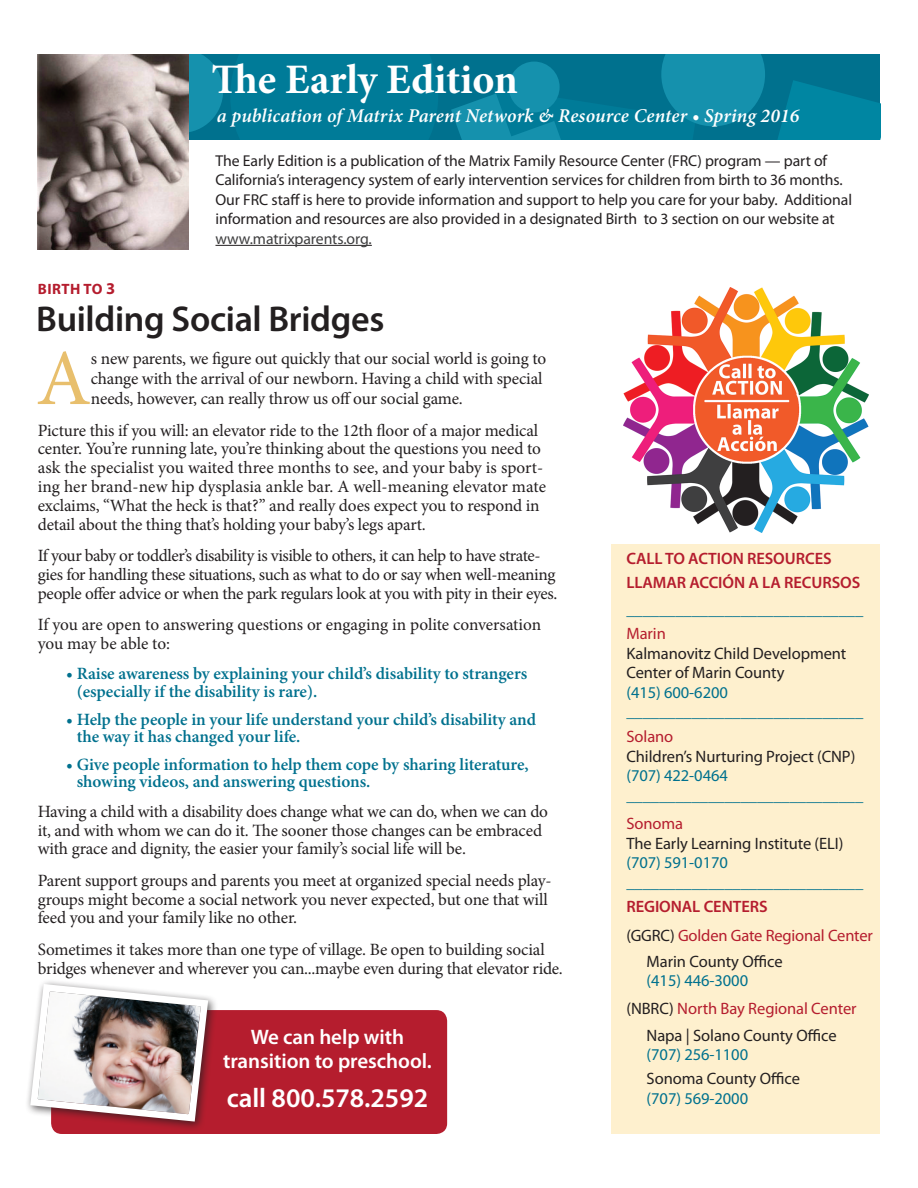
<style>
.page{position:relative;width:918px;height:1188px;background:#fff}
.page>*{position:absolute;margin:0;border:0;box-sizing:border-box;transform-origin:0 0}
.t1{font:79.5px "Minion Pro";color:#e8bf6d}
.t2{font:700 42px "Minion Pro";letter-spacing:-.005em;color:#fff}
.t3{font:600 36px "Myriad Pro";letter-spacing:-.01em;color:#231f20}
.t4{font:600 27px "Myriad Pro";letter-spacing:-.005em;color:#fff}
.t5{font:600 21px/24px "Myriad Pro";letter-spacing:-.005em;color:#fff;text-align:center}
.t6{font:italic 600 19.5px "Minion Pro";letter-spacing:.005em;color:#fff}
.t7{font:17.25px/18.8px "Minion Pro";letter-spacing:-.015em;color:#231f20}
.t8{font:600 17.25px/17.2px "Minion Pro";letter-spacing:-.005em;color:#00718e}
.t9{font:16.5px/19.5px "Myriad Pro";letter-spacing:-.005em;color:#00718e}
.t10{font:16.5px/19.5px "Myriad Pro";letter-spacing:-.005em;color:#231f20}
.t11{font:16.5px/28.2px "Myriad Pro";letter-spacing:-.005em;color:#b51d2e}
.t12{font:600 16.5px/23.9px "Myriad Pro";letter-spacing:-.005em;color:#b51d2e}
.t13{font:15.75px/19.5px "Myriad Pro";letter-spacing:-.005em;color:#231f20}
.t14{font:15.75px "Myriad Pro";letter-spacing:-.005em;color:#3e3e3f}
.t15{font:700 15px "Myriad Pro";color:#b51d2e}
.s1{font-size:16.5px}
.s2{font-weight:600}
.s3{color:#231f20}
.s4{color:#00718e}
</style>
<div class="page">
<hr style="left:216px;top:245px;width:156px;height:1px;background:#231f20">
<svg style="left:188px;top:54px;width:692px;height:85px;background:#047d99"></svg>
<img style="left:38px;top:54px;width:150px;height:196px">
<div style="left:51px;top:1010px;width:396px;height:124px;background:#b51d2e;border-radius:11px"></div>
<div style="left:25px;top:979px;width:193px;height:152px;background:#231f20;opacity:.75"></div>
<img style="left:27px;top:980px;width:185px;height:145px">
<div style="left:611px;top:544px;width:269px;height:590px;background:#fef0ce"></div>
<img style="left:623px;top:288px;width:245px;height:245px">
<h2 class="t2" style="left:212px;top:50px;width:308px">The Early Edition</h2>
<p class="t6" style="left:217px;top:102px;width:584px">a publication of Matrix Parent Network &amp; Resource Center • Spring 2016</p>
<p class="t15" style="left:38px;top:279px;width:19px">Birth</p>
<p class="t15" style="left:84px;top:279px;width:33px">to <span class="s1">3</span></p>
<p class="t13" style="left:216px;top:150px;width:638px">The Early Edition is a publication of the Matrix Family Resource Center (FRC) program — part of California’s interagency system of early intervention services for children from birth to 36 months.<br>Our FRC staff is here to provide information and support to help you care for your baby. Additional information and resources are also provided in a designated Birth to 3 section on our website at</p>
<p class="t14" style="left:216px;top:229px;width:158px">www.matrixparents.org.</p>
<h3 class="t3" style="left:36px;top:296px;width:350px">Building Social Bridges</h3>
<h1 class="t1" style="left:36px;top:325px;width:56px">A</h1>
<p class="t7" style="left:91px;top:348px;width:457px;line-height:20.2px">s new parents, we figure out quickly that our social world is going to change with the arrival of our newborn. Having a child with special needs, however, can really throw us off our social game.</p>
<p class="t7" style="left:38px;top:421px;width:510px">Picture this if you will: an elevator ride to the 12th floor of a major medical center. You’re running late, you’re thinking about the questions you need to ask the specialist you waited three months to see, and your baby is sport&shy;ing her brand-new hip dysplasia ankle bar. A well-meaning elevator mate exclaims, “What the heck is that?” and really does expect you to respond in detail about the thing that’s holding your baby’s legs apart.</p>
<p class="t7" style="left:38px;top:546px;width:521px">If your baby or toddler’s disability is visible to others, it can help to have strate&shy;gies for handling these situations, such as what to do or say when well-meaning people offer advice or when the park regulars look at you with pity in their eyes.</p>
<p class="t7" style="left:38px;top:616px;width:505px">If you are open to answering questions or engaging in polite conversation you may be able to:</p>
<p class="t8" style="left:77px;top:665px;width:452px;text-indent:-11px">• Raise awareness by explaining your child’s disability to strangers (especially if the disability is rare).</p>
<p class="t8" style="left:77px;top:710px;width:461px;text-indent:-11px">• Help the people in your life understand your child’s disability and the way it has changed your life.</p>
<p class="t8" style="left:77px;top:756px;width:453px;text-indent:-11px">• Give people information to help them cope by sharing literature, showing videos, and answering questions.</p>
<p class="t7" style="left:38px;top:802px;width:512px">Having a child with a disability does change what we can do, when we can do it, and with whom we can do it. The sooner those changes can be embraced with grace and dignity, the easier your family’s social life will be.</p>
<p class="t7" style="left:38px;top:871px;width:515px">Parent support groups and parents you meet at organized special needs play&shy;groups might become a social network you never expected, but one that will feed you and your family like no other.</p>
<p class="t7" style="left:38px;top:940px;width:527px">Sometimes it takes more than one type of village. Be open to building social bridges whenever and wherever you can...maybe even during that elevator ride.</p>
<p class="t5" style="left:223px;top:1025px;width:210px">We can help with transition to preschool.</p>
<h3 class="t4" style="left:227px;top:1081px;width:203px">call 800.578.2592</h3>
<p class="t12" style="left:626px;top:547px;width:235px">CALL TO ACTION RESOURCES<br>LLAMAR ACCIÓN A LA RECURSOS</p>
<p class="t9" style="left:626px;top:599px;width:238px">_____________________________</p>
<p class="t11" style="left:626px;top:620px;width:41px">Marin</p>
<p class="t10" style="left:626px;top:643px;width:221px">Kalmanovitz Child Development<br>Center of Marin County</p>
<p class="t9" style="left:626px;top:682px;width:238px">(415) 600-6200 _____________________________</p>
<p class="t11" style="left:626px;top:722px;width:48px">Solano</p>
<p class="t10" style="left:626px;top:746px;width:230px">Children’s Nurturing Project (CNP)</p>
<p class="t9" style="left:626px;top:766px;width:238px">(707) 422-0464 _____________________________</p>
<p class="t11" style="left:626px;top:809px;width:58px">Sonoma</p>
<p class="t10" style="left:626px;top:833px;width:219px">The Early Learning Institute (ELI)</p>
<p class="t9" style="left:626px;top:852px;width:238px">(707) 591-0170 _____________________________</p>
<p class="t11" style="left:626px;top:893px;width:248px"><span class="s2">REGIONAL CENTERS<br></span><span class="s3">(GGRC)</span> Golden Gate Regional Center</p>
<p class="t10" style="left:647px;top:951px;width:138px">Marin County Office</p>
<p class="t11" style="left:626px;top:966px;width:232px;text-indent:20px"><span class="s4">(415) 446-3000<br></span><span class="s3">(NBRC)</span> North Bay Regional Center</p>
<p class="t10" style="left:647px;top:1025px;width:192px">Napa | Solano County Office</p>
<p class="t9" style="left:647px;top:1045px;width:103px">(707) 256-1100</p>
<p class="t10" style="left:647px;top:1068px;width:155px">Sonoma County Office</p>
<p class="t9" style="left:647px;top:1088px;width:103px">(707) 569-2000</p>
</div>
